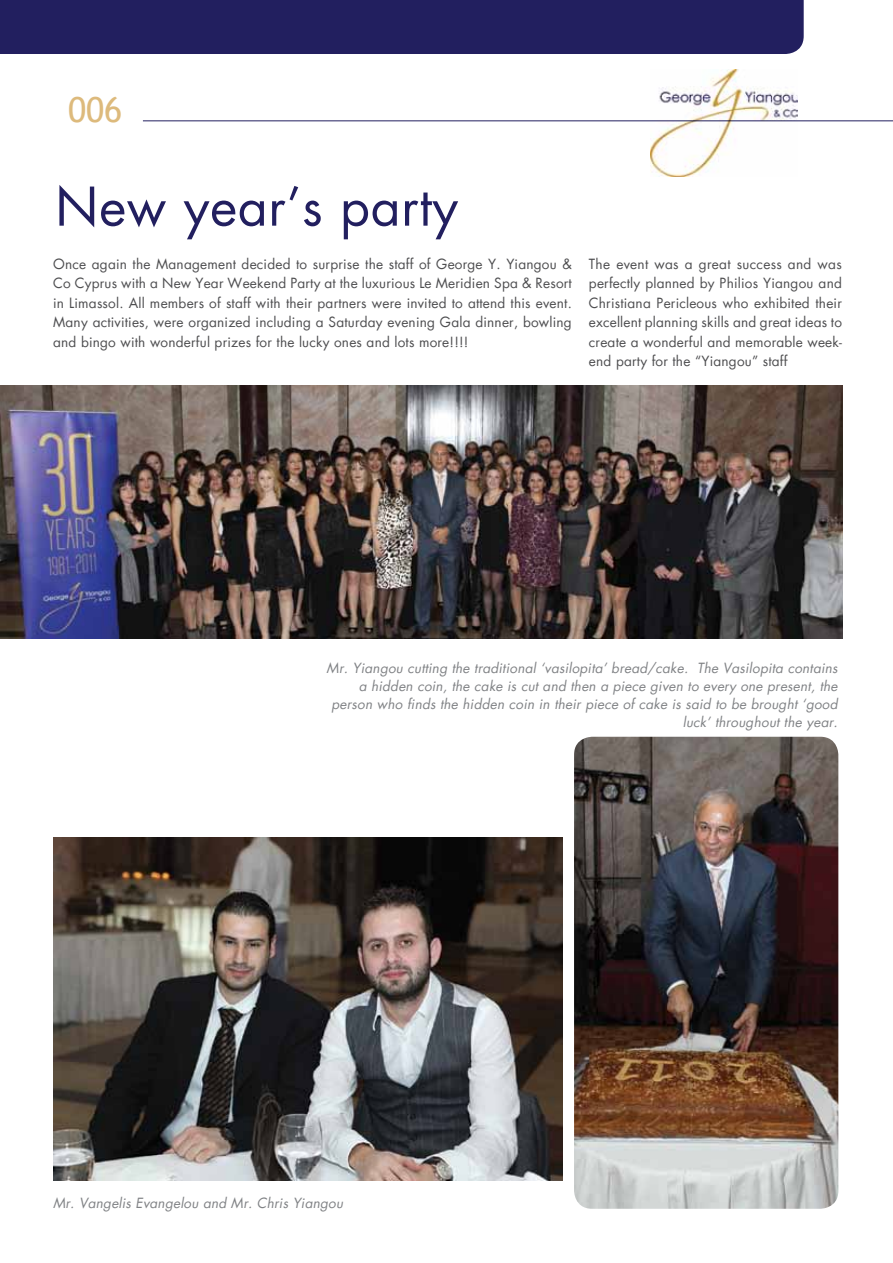
<style>
.page{position:relative;width:893px;height:1263px;background:#fff}
.page>*{position:absolute;margin:0;border:0;box-sizing:border-box;transform-origin:0 0}
.t1{font:57px "Kp Linea";letter-spacing:.01em;color:#221f5f}
.t2{font:34.5px "Trebuchet MS";color:#ddba7c}
.t3{font:15px/19.5px "Kp Linea";letter-spacing:.01em;color:#4d4d4f;text-align:justify}
.t4{font:italic 15px/18px "Kp Linea";letter-spacing:.01em;color:#808285;text-align:right}
</style>
<div class="page">
<div style="left:0;top:0;width:804px;height:54px;background:#221f5f"></div>
<hr style="left:143px;top:121px;width:750px;height:1px;background:#221f5f">
<img style="left:651px;top:69px;width:147px;height:107px">
<img style="left:0;top:386px;width:842px;height:253px">
<img style="left:54px;top:838px;width:508px;height:343px">
<img style="left:574px;top:737px;width:264px;height:472px">
<h2 class="t2" style="left:68px;top:89px;width:56px">006</h2>
<h1 class="t1" style="left:55px;top:172px;width:404px">New year’s party</h1>
<p class="t3" style="left:53px;top:254px;width:520px">Once again the Management decided to surprise the staff of George Y. Yiangou &amp; Co Cyprus with a New Year Weekend Party at the luxurious Le Meridien Spa &amp; Resort in Limassol. All members of staff with their partners were invited to attend this event.<br>Many activities, were organized including a Saturday evening Gala dinner, bowling and bingo with wonderful prizes for the lucky ones and lots more!!!!</p>
<p class="t3" style="left:589px;top:254px;width:255px">The event was a great success and was perfectly planned by Philios Yiangou and Christiana Pericleous who exhibited their excellent planning skills and great ideas to create a wonderful and memorable week&shy;end party for the “Yiangou” staff</p>
<p class="t4" style="left:327px;top:658px;width:513px">Mr. Yiangou cutting the traditional ‘vasilopita’ bread/cake. The Vasilopita contains a hidden coin, the cake is cut and then a piece given to every one present, the person who finds the hidden coin in their piece of cake is said to be brought ‘good luck’ throughout the year.</p>
<p class="t4" style="left:53px;top:1193px;width:291px">Mr. Vangelis Evangelou and Mr. Chris Yiangou</p>
</div>
